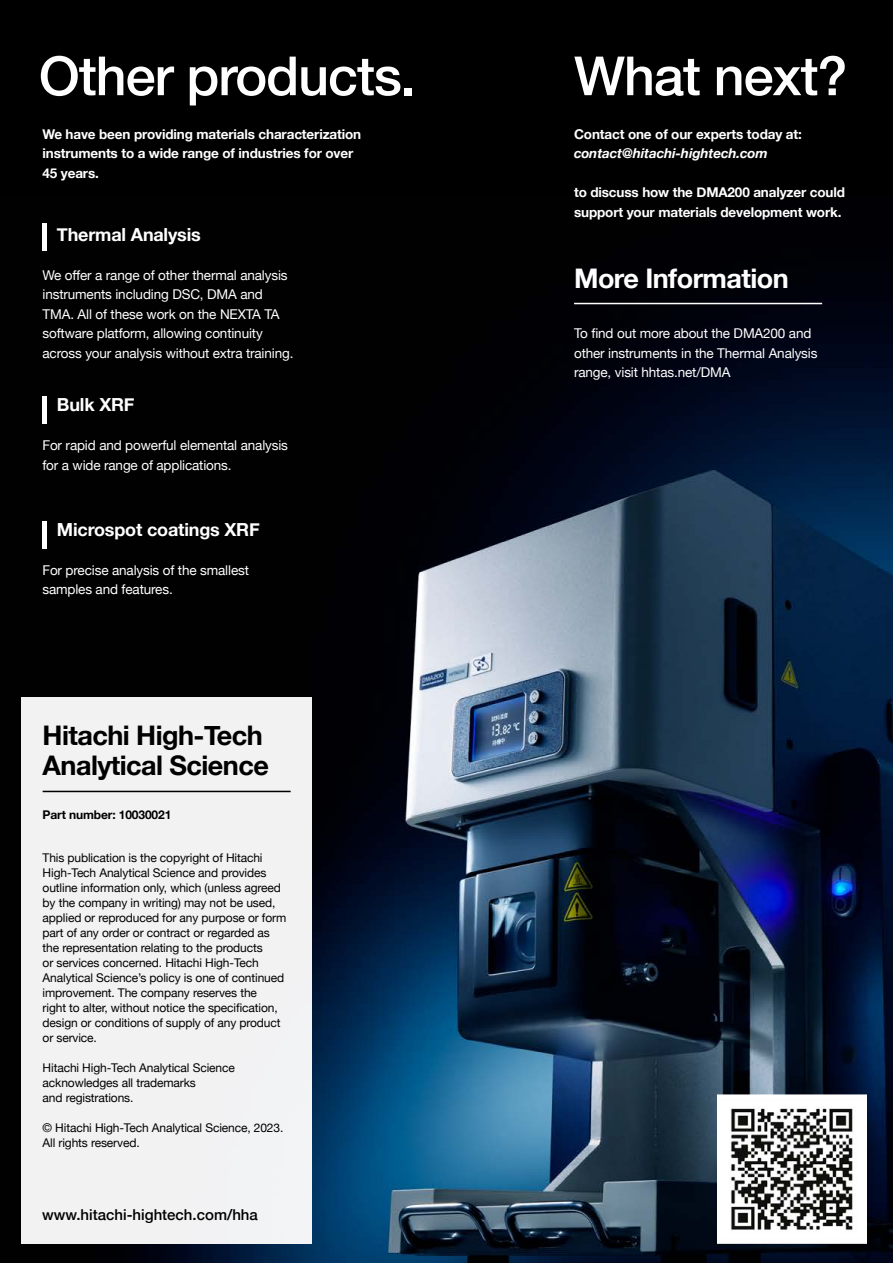
<style>
.page{position:relative;width:893px;height:1263px;background:#fff}
.page>*{position:absolute;margin:0;border:0;box-sizing:border-box;transform-origin:0 0}
.t1{font:500 54px "Helvetica Neue";letter-spacing:-.02em;color:#fff}
.t2{font:700 27px/30px "Helvetica Neue";letter-spacing:-.02em;color:#000}
.t3{font:700 27px "Helvetica Neue";letter-spacing:-.02em;color:#fff}
.t4{font:700 18px "Helvetica Neue";letter-spacing:-.01em;color:#fff}
.t5{font:500 15px "Helvetica Neue";color:#000}
.t6{font:13.5px/19.5px "Helvetica Neue";letter-spacing:-.01em;color:#fff}
.t7{font:700 13.5px/19.5px "Helvetica Neue";letter-spacing:-.01em;color:#fff}
.t8{font:italic 700 13.5px "Helvetica Neue";letter-spacing:-.01em;color:#fff}
.t9{font:12px/15px "Helvetica Neue";letter-spacing:-.01em;color:#000}
.t10{font:700 12px "Helvetica Neue";letter-spacing:-.01em;color:#000}
</style>
<div class="page">
<img style="left:0;top:197px;width:893px;height:1066px">
<div style="left:0;top:0;width:893px;height:197px;background:#000"></div>
<div style="left:21px;top:697px;width:291px;height:547px;background:#f2f2f2"></div>
<hr style="left:574px;top:303px;width:248px;height:1px;background:#fff">
<img style="left:718px;top:1095px;width:148px;height:149px">
<hr style="left:43px;top:223px;width:4px;height:28px;background:#fff">
<div style="left:42px;top:521px;width:5px;height:28px;background:#fff"></div>
<div style="left:42px;top:396px;width:5px;height:27px;background:#fff"></div>
<hr style="left:43px;top:791px;width:248px;height:1px;background:#000">
<h1 class="t1" style="left:39px;top:33px;width:379px">Other products.</h1>
<h1 class="t1" style="left:574px;top:33px;width:275px">What next?</h1>
<p class="t7" style="left:574px;top:125px;width:229px">Contact one of our experts today at:</p>
<p class="t7" style="left:43px;top:125px;width:320px">We have been providing materials characterization instruments to a wide range of industries for over<br>45 years.</p>
<p class="t8" style="left:574px;top:143px;width:195px">contact@hitachi-hightech.com</p>
<h3 class="t4" style="left:57px;top:220px;width:145px">Thermal Analysis</h3>
<p class="t6" style="left:43px;top:266px;width:252px">We offer a range of other thermal analysis instruments including DSC, DMA and TMA. All of these work on the NEXTA TA software platform, allowing continuity across your analysis without extra training.</p>
<h3 class="t4" style="left:57px;top:391px;width:79px">Bulk XRF</h3>
<p class="t6" style="left:42px;top:437px;width:247px">For rapid and powerful elemental analysis for a wide range of applications.</p>
<h3 class="t4" style="left:57px;top:515px;width:204px">Microspot coatings XRF</h3>
<p class="t6" style="left:42px;top:561px;width:208px">For precise analysis of the smallest samples and features.</p>
<h2 class="t2" style="left:43px;top:721px;width:228px">Hitachi High-Tech<br>Analytical Science</h2>
<p class="t10" style="left:43px;top:805px;width:130px">Part number: 10030021</p>
<p class="t9" style="left:43px;top:851px;width:245px">This publication is the copyright of Hitachi High-Tech Analytical Science and provides outline information only, which (unless agreed by the company in writing) may not be used, applied or reproduced for any purpose or form part of any order or contract or regarded as the representation relating to the products<br>or services concerned. Hitachi High-Tech Analytical Science’s policy is one of continued improvement. The company reserves the<br>right to alter, without notice the specification, design or conditions of supply of any product or service.</p>
<p class="t9" style="left:43px;top:1061px;width:194px">Hitachi High-Tech Analytical Science acknowledges all trademarks<br>and registrations.</p>
<p class="t9" style="left:43px;top:1121px;width:242px">© Hitachi High-Tech Analytical Science, 2023.<br>All rights reserved.</p>
<p class="t5" style="left:42px;top:1203px;width:217px">www.hitachi-hightech.com/hha</p>
<p class="t7" style="left:574px;top:183px;width:272px">to discuss how the DMA200 analyzer could support your materials development work.</p>
<h2 class="t3" style="left:574px;top:257px;width:216px">More Information</h2>
<p class="t6" style="left:574px;top:325px;width:245px">To find out more about the DMA200 and other instruments in the Thermal Analysis range, visit hhtas.net/DMA</p>
</div>
